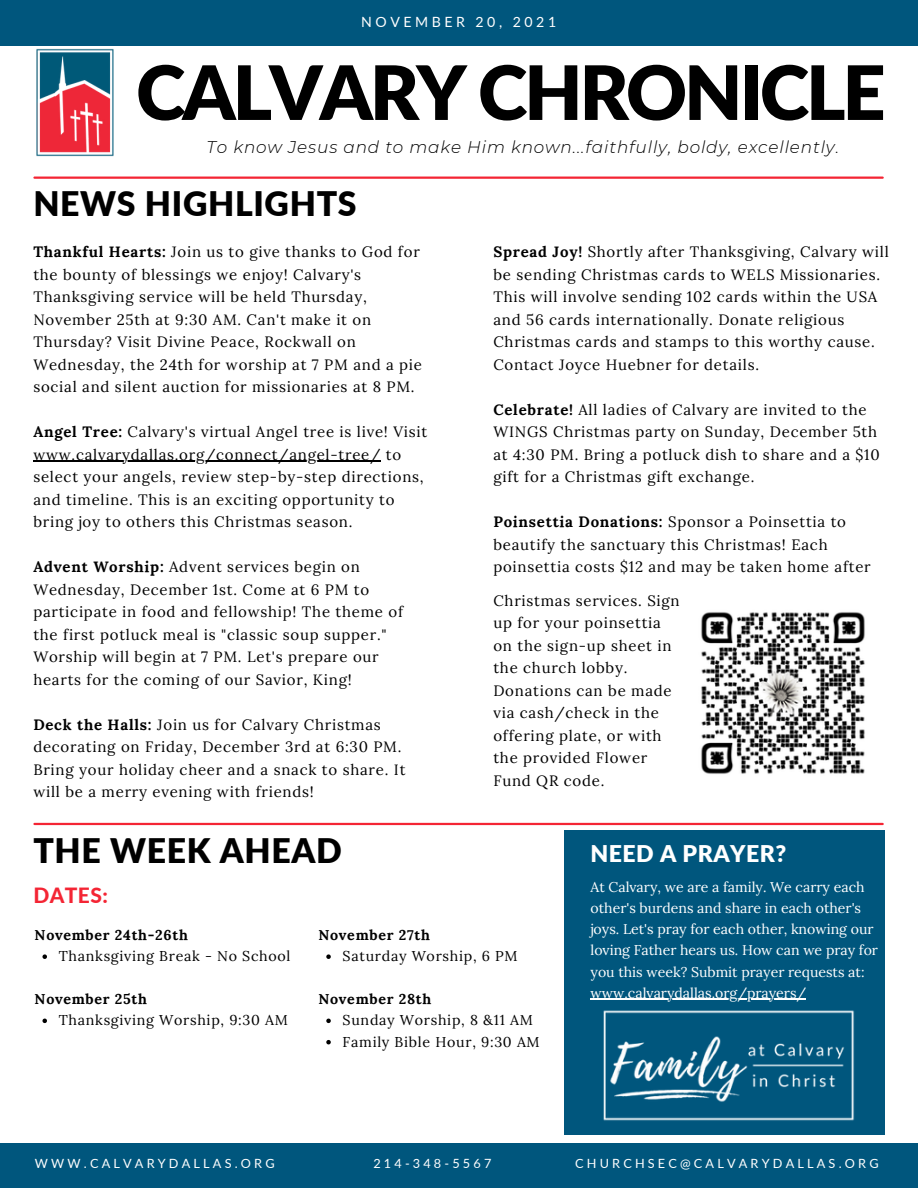
<style>
.page{position:relative;width:918px;height:1188px;background:#fff}
.page>*{position:absolute;margin:0;border:0;box-sizing:border-box;transform-origin:0 0}
.t1{font:900 75px "Lato";letter-spacing:-.04em;color:#000}
.t2{font:900 33.75px "Lato";letter-spacing:.02em;color:#000}
.t3{font:900 23.1px "Lato";letter-spacing:.02em;color:#fff}
.t4{font:800 21px "Lato";letter-spacing:.02em;color:#f42534}
.t5{font:italic 300 16.95px "Montserrat";letter-spacing:.05em;color:#000}
.t6{font:15px/22.5px "Lora";letter-spacing:.05em;color:#000}
.t7{font:14.25px "Lora";letter-spacing:.05em;color:#000}
.t8{font:700 14.25px "Lora";letter-spacing:.05em;color:#000}
.t9{font:14.1px/21.1px "Lora";color:#fff}
.t10{font:14.1px "Lato";letter-spacing:.25em;color:#fff}
.t11{font:12.75px "Lato";letter-spacing:.25em;color:#fff}
.s1{font-weight:700}
</style>
<div class="page">
<div style="left:0;top:0;width:918px;height:46px;background:#00567d"></div>
<div style="left:564px;top:830px;width:320px;height:305px;background:#00567d"></div>
<img style="left:603px;top:1010px;width:252px;height:111px">
<div style="left:0;top:1143px;width:918px;height:45px;background:#00567d"></div>
<hr style="left:34px;top:177px;width:849px;height:2px;background:#f42534">
<img style="left:33px;top:48px;width:107px;height:131px">
<hr style="left:34px;top:823px;width:849px;height:2px;background:#f42534">
<img style="left:701px;top:612px;width:164px;height:162px">
<hr style="left:33px;top:461px;width:348px;height:1px;background:#000">
<hr style="left:591px;top:999px;width:215px;height:1px;background:#fff">
<svg style="left:42px;top:954px;width:5px;height:5px"></svg>
<svg style="left:42px;top:1019px;width:5px;height:4px"></svg>
<svg style="left:326px;top:954px;width:5px;height:5px"></svg>
<svg style="left:326px;top:1019px;width:5px;height:4px"></svg>
<svg style="left:326px;top:1040px;width:5px;height:4px"></svg>
<p class="t10" style="left:361px;top:13px;width:196px">NOVEMBER 20, 2021</p>
<p class="t1" style="left:136px;top:46px;width:751px">CALVARY CHRONICLE</p>
<p class="t5" style="left:207px;top:136px;width:634px">To know Jesus and to make Him known...faithfully, boldy, excellently.</p>
<p class="t2" style="left:33px;top:182px;width:325px">NEWS HIGHLIGHTS</p>
<p class="t6" style="left:33px;top:240px;width:390px"><span class="s1">Thankful Hearts:</span> Join us to give thanks to God for the bounty of blessings we enjoy! Calvary's Thanksgiving service will be held Thursday, November 25th at 9:30 AM. Can't make it on Thursday? Visit Divine Peace, Rockwall on Wednesday, the 24th for worship at 7 PM and a pie social and silent auction for missionaries at 8 PM.</p>
<p class="t6" style="left:33px;top:420px;width:396px"><span class="s1">Angel Tree:</span> Calvary's virtual Angel tree is live! Visit www.calvarydallas.org/connect/angel-tree/ to select your angels, review step-by-step directions, and timeline. This is an exciting opportunity to bring joy to others this Christmas season.</p>
<p class="t6" style="left:33px;top:555px;width:371px"><span class="s1">Advent Worship:</span> Advent services begin on Wednesday, December 1st. Come at 6 PM to participate in food and fellowship! The theme of the first potluck meal is "classic soup supper." Worship will begin at 7 PM. Let's prepare our hearts for the coming of our Savior, King!</p>
<p class="t6" style="left:33px;top:713px;width:374px"><span class="s1">Deck the Halls:</span> Join us for Calvary Christmas decorating on Friday, December 3rd at 6:30 PM.<br>Bring your holiday cheer and a snack to share. It will be a merry evening with friends!</p>
<p class="t2" style="left:33px;top:830px;width:310px">THE WEEK AHEAD</p>
<p class="t6" style="left:493px;top:240px;width:397px"><span class="s1">Spread Joy!</span> Shortly after Thanksgiving, Calvary will be sending Christmas cards to WELS Missionaries.<br>This will involve sending 102 cards within the USA and 56 cards internationally. Donate religious Christmas cards and stamps to this worthy cause.<br>Contact Joyce Huebner for details.</p>
<p class="t6" style="left:493px;top:398px;width:388px"><span class="s1">Celebrate!</span> All ladies of Calvary are invited to the WINGS Christmas party on Sunday, December 5th at 4:30 PM. Bring a potluck dish to share and a $10 gift for a Christmas gift exchange.</p>
<p class="t6" style="left:493px;top:510px;width:379px"><span class="s1">Poinsettia Donations:</span> Sponsor a Poinsettia to beautify the sanctuary this Christmas! Each poinsettia costs $12 and may be taken home after</p>
<p class="t6" style="left:493px;top:589px;width:188px">Christmas services. Sign up for your poinsettia on the sign-up sheet in the church lobby.<br>Donations can be made via cash/check in the offering plate, or with the provided Flower<br>Fund QR code.</p>
<p class="t3" style="left:591px;top:839px;width:197px">NEED A PRAYER?</p>
<p class="t9" style="left:591px;top:876px;width:289px">At Calvary, we are a family. We carry each other's burdens and share in each other's joys. Let's pray for each other, knowing our loving Father hears us. How can we pray for you this week? Submit prayer requests at: www.calvarydallas.org/prayers/</p>
<p class="t4" style="left:33px;top:883px;width:76px">DATES:</p>
<p class="t8" style="left:35px;top:925px;width:155px">November 24th-26th</p>
<p class="t8" style="left:318px;top:925px;width:113px">November 27th</p>
<p class="t7" style="left:59px;top:947px;width:233px">Thanksgiving Break - No School</p>
<p class="t7" style="left:343px;top:947px;width:176px">Saturday Worship, 6 PM</p>
<p class="t8" style="left:35px;top:990px;width:114px">November 25th</p>
<p class="t8" style="left:318px;top:990px;width:114px">November 28th</p>
<p class="t7" style="left:59px;top:1011px;width:231px">Thanksgiving Worship, 9:30 AM</p>
<p class="t7" style="left:343px;top:1011px;width:192px">Sunday Worship, 8 &amp;11 AM</p>
<p class="t7" style="left:343px;top:1032px;width:199px">Family Bible Hour, 9:30 AM</p>
<p class="t11" style="left:35px;top:1155px;width:241px">WWW.CALVARYDALLAS.ORG</p>
<p class="t11" style="left:373px;top:1155px;width:120px">214-348-5567</p>
<p class="t11" style="left:575px;top:1155px;width:305px">CHURCHSEC@CALVARYDALLAS.ORG</p>
</div>
